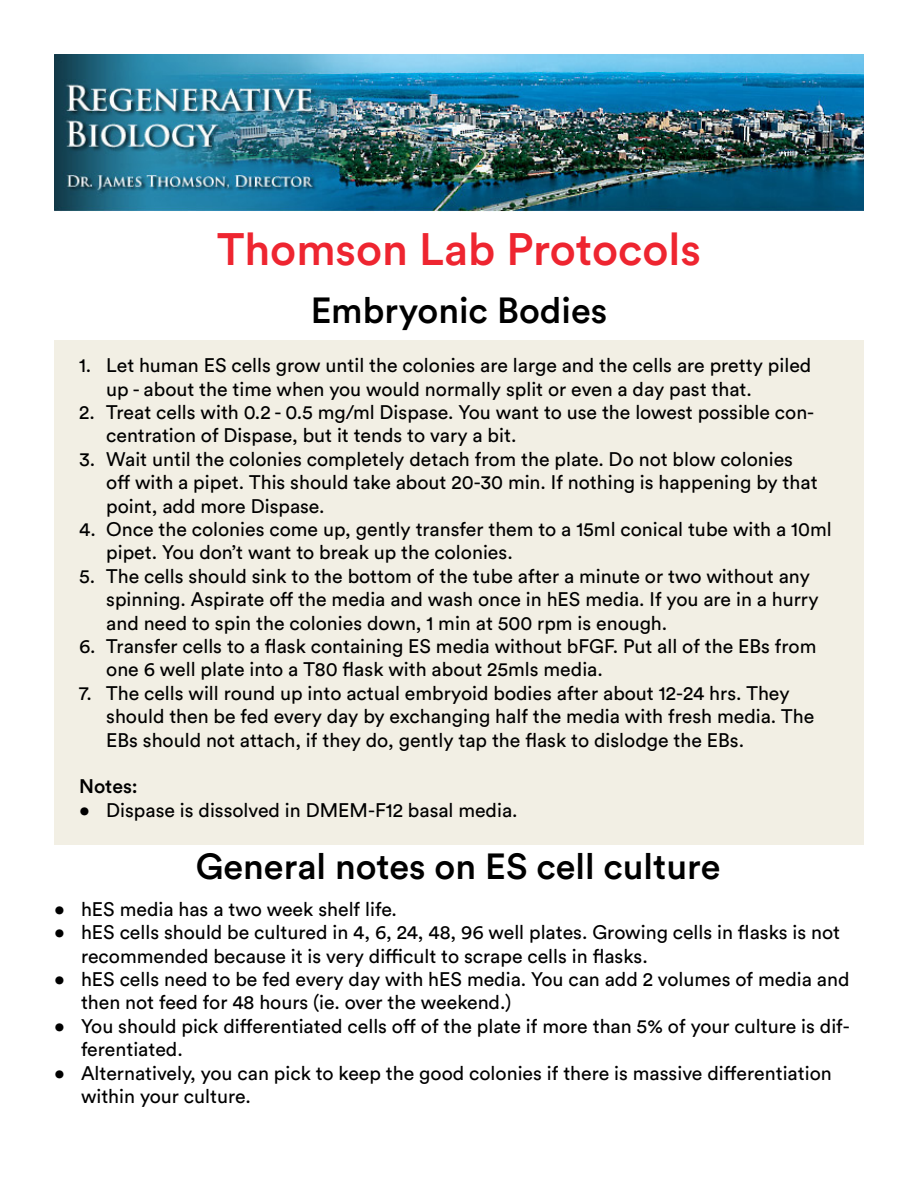
<style>
.page{position:relative;width:918px;height:1188px;background:#fff}
.page>*{position:absolute;margin:0;border:0;box-sizing:border-box;transform-origin:0 0}
.t1{font:500 45px "Circular Std";color:#ee2530}
.t2{font:500 36px "Circular Std";color:#000}
.t3{font:19.5px/23.4px "Circular Std";color:#000}
.t4{font:500 19.5px "Circular Std";color:#000}
</style>
<div class="page">
<div style="left:54px;top:340px;width:810px;height:504px;background:#f2efe4"></div>
<img style="left:54px;top:54px;width:810px;height:158px">
<h1 class="t1" style="left:217px;top:221px;width:485px">Thomson Lab Protocols</h1>
<h2 class="t2" style="left:311px;top:287px;width:298px">Embryonic Bodies</h2>
<p class="t3" style="left:106px;top:353px;width:707px;text-indent:-27px">1. Let human ES cells grow until the colonies are large and the cells are pretty piled up - about the time when you would normally split or even a day past that.</p>
<p class="t3" style="left:106px;top:400px;width:710px;text-indent:-27px">2. Treat cells with 0.2 - 0.5 mg/ml Dispase. You want to use the lowest possible con&shy;centration of Dispase, but it tends to vary a bit.</p>
<p class="t3" style="left:106px;top:447px;width:713px;text-indent:-27px">3. Wait until the colonies completely detach from the plate. Do not blow colonies off with a pipet. This should take about 20-30 min. If nothing is happening by that point, add more Dispase.</p>
<p class="t3" style="left:106px;top:517px;width:727px;text-indent:-27px">4. Once the colonies come up, gently transfer them to a 15ml conical tube with a 10ml pipet. You don’t want to break up the colonies.</p>
<p class="t3" style="left:106px;top:564px;width:714px;text-indent:-27px">5. The cells should sink to the bottom of the tube after a minute or two without any spinning. Aspirate off the media and wash once in hES media. If you are in a hurry and need to spin the colonies down, 1 min at 500 rpm is enough.</p>
<p class="t3" style="left:106px;top:634px;width:712px;text-indent:-27px">6. Transfer cells to a flask containing ES media without bFGF. Put all of the EBs from one 6 well plate into a T80 flask with about 25mls media.</p>
<p class="t3" style="left:106px;top:681px;width:710px;text-indent:-27px">7. The cells will round up into actual embryoid bodies after about 12-24 hrs. They should then be fed every day by exchanging half the media with fresh media. The<br>EBs should not attach, if they do, gently tap the flask to dislodge the EBs.</p>
<p class="t4" style="left:79px;top:774px;width:60px">Notes:</p>
<p class="t3" style="left:79px;top:798px;width:440px">• Dispase is dissolved in DMEM-F12 basal media.</p>
<h2 class="t2" style="left:196px;top:844px;width:526px">General notes on ES cell culture</h2>
<p class="t3" style="left:54px;top:897px;width:345px">• hES media has a two week shelf life.</p>
<p class="t3" style="left:81px;top:920px;width:761px;text-indent:-27px">• hES cells should be cultured in 4, 6, 24, 48, 96 well plates. Growing cells in flasks is not recommended because it is very difficult to scrape cells in flasks.</p>
<p class="t3" style="left:81px;top:967px;width:770px;text-indent:-27px">• hES cells need to be fed every day with hES media. You can add 2 volumes of media and then not feed for 48 hours (ie. over the weekend.)</p>
<p class="t3" style="left:81px;top:1014px;width:770px;text-indent:-27px">• You should pick differentiated cells off of the plate if more than 5% of your culture is dif&shy;ferentiated.</p>
<p class="t3" style="left:81px;top:1061px;width:752px;text-indent:-27px">• Alternatively, you can pick to keep the good colonies if there is massive differentiation within your culture.</p>
</div>
